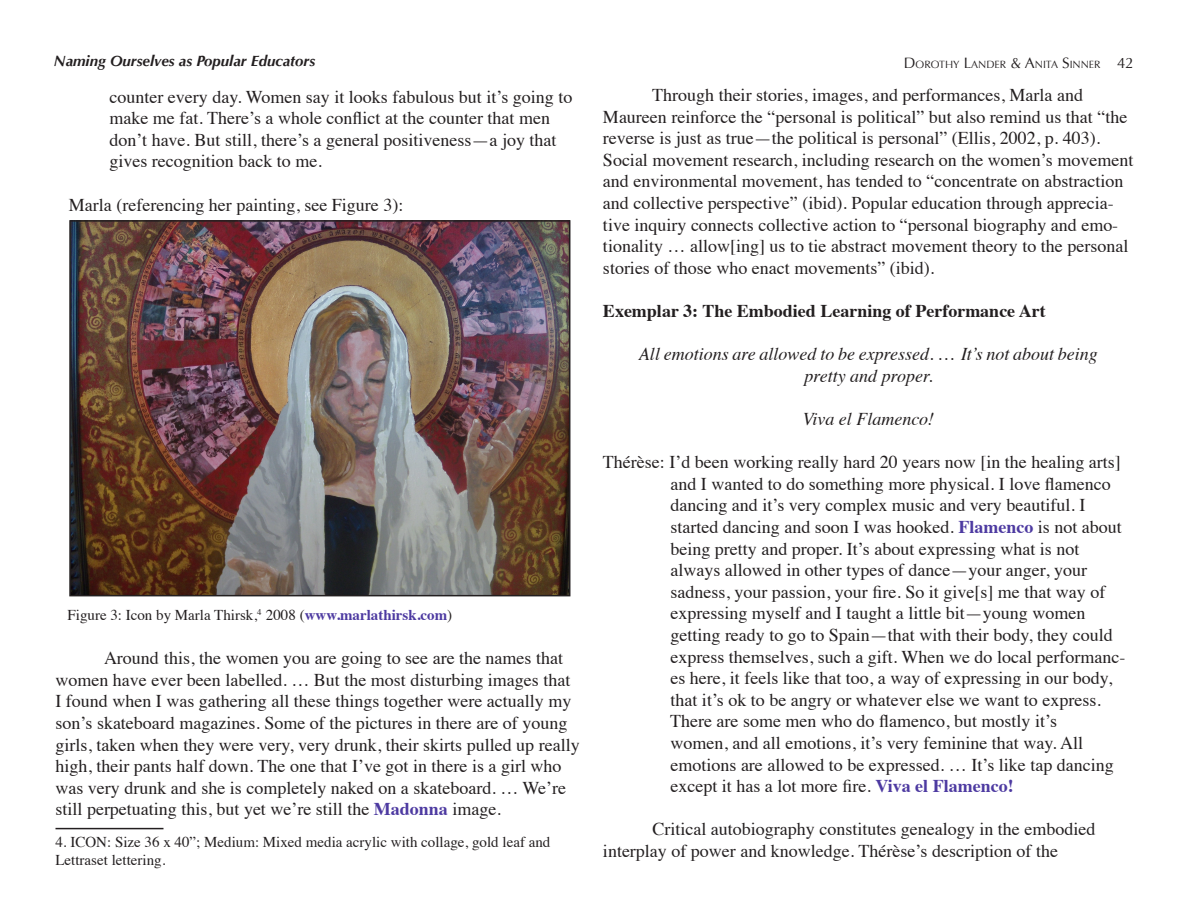
<style>
.page{position:relative;width:1188px;height:918px;background:#fff}
.page>*{position:absolute;margin:0;border:0;box-sizing:border-box;transform-origin:0 0}
.t1{font:18px/21.6px "Times";color:#231f20}
.t2{font:italic 18px/21.6px "Times";color:#231f20;text-align:center}
.t3{font:700 18px "Times";color:#231f20}
.t4{font:15px/18px "Times";color:#231f20}
.t5{font:italic 700 15px "Optima";color:#231f20}
.t6{font:10.5px "Optima";color:#231f20}
.s1{font-size:15px}
.s2{font-weight:700;color:#4d3aa1}
</style>
<div class="page">
<hr style="left:55px;top:828px;width:108px;height:1px;background:#231f20">
<img style="left:72px;top:223px;width:495px;height:370px">
<div style="left:69px;top:220px;width:501px;height:376px;border:2px solid #231f20"></div>
<p class="t5" style="left:54px;top:52px;width:263px">Naming Ourselves as Popular Educators</p>
<p class="t6" style="left:904px;top:59px;width:232px"><span class="s1">D</span>OROTHY <span class="s1">L</span>ANDER <span class="s1">&amp; A</span>NITA <span class="s1">S</span>INNER <span class="s1">42</span></p>
<p class="t1" style="left:603px;top:83px;width:532px;text-indent:49px">Through their stories, images, and performances, Marla and Maureen reinforce the “personal is political” but also remind us that “the reverse is just as true—the political is personal” (Ellis, 2002, p. 403).<br>Social movement research, including research on the women’s movement and environmental movement, has tended to “concentrate on abstraction and collective perspective” (ibid). Popular education through apprecia&shy;tive inquiry connects collective action to “personal biography and emo&shy;tionality … allow[ing] us to tie abstract movement theory to the personal stories of those who enact movements” (ibid).</p>
<p class="t3" style="left:603px;top:294px;width:444px">Exemplar 3: The Embodied Learning of Performance Art</p>
<p class="t2" style="left:639px;top:342px;width:460px">All emotions are allowed to be expressed. … It’s not about being pretty and proper.</p>
<p class="t2" style="left:803px;top:407px;width:133px">Viva el Flamenco!</p>
<p class="t1" style="left:670px;top:450px;width:457px;text-indent:-67px">Thérèse: I’d been working really hard 20 years now [in the healing arts] and I wanted to do something more physical. I love flamenco dancing and it’s very complex music and very beautiful. I started dancing and soon I was hooked. <span class="s2">Flamenco</span> is not about being pretty and proper. It’s about expressing what is not always allowed in other types of dance—your anger, your sadness, your passion, your fire. So it give[s] me that way of expressing myself and I taught a little bit—young women getting ready to go to Spain—that with their body, they could express themselves, such a gift. When we do local performanc&shy;es here, it feels like that too, a way of expressing in our body, that it’s ok to be angry or whatever else we want to express.<br>There are some men who do flamenco, but mostly it’s<br>women, and all emotions, it’s very feminine that way. All emotions are allowed to be expressed. … It’s like tap dancing except it has a lot more fire. <span class="s2">Viva el Flamenco!</span></p>
<p class="t1" style="left:603px;top:817px;width:494px;text-indent:50px">Critical autobiography constitutes genealogy in the embodied interplay of power and knowledge. Thérèse’s description of the</p>
<p class="t1" style="left:109px;top:84px;width:464px">counter every day. Women say it looks fabulous but it’s going to make me fat. There’s a whole conflict at the counter that men don’t have. But still, there’s a general positiveness—a joy that gives recognition back to me.</p>
<p class="t1" style="left:69px;top:192px;width:336px">Marla (referencing her painting, see Figure 3):</p>
<p class="t4" style="left:68px;top:605px;width:386px">Figure 3: Icon by Marla Thirsk,<sup>4</sup> 2008 (<span class="s2">www.marlathirsk.com</span>)</p>
<p class="t1" style="left:55px;top:646px;width:526px;text-indent:49px">Around this, the women you are going to see are the names that women have ever been labelled. … But the most disturbing images that I found when I was gathering all these things together were actually my son’s skateboard magazines. Some of the pictures in there are of young girls, taken when they were very, very drunk, their skirts pulled up really high, their pants half down. The one that I’ve got in there is a girl who was very drunk and she is completely naked on a skateboard. … We’re still perpetuating this, but yet we’re still the <span class="s2">Madonna</span> image.</p>
<p class="t4" style="left:55px;top:831px;width:496px">4. ICON: Size 36 x 40”; Medium: Mixed media acrylic with collage, gold leaf and<br>Lettraset lettering.</p>
</div>
